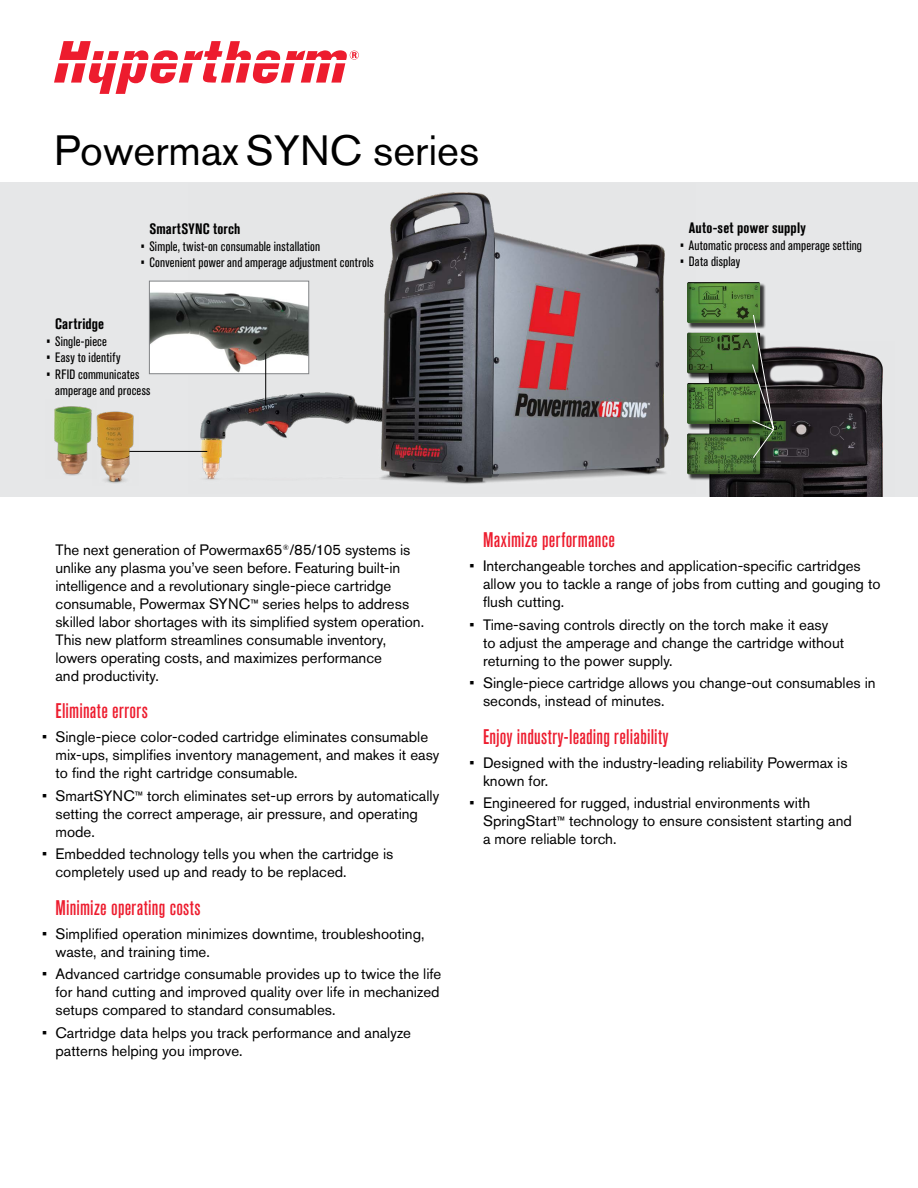
<style>
.page{position:relative;width:918px;height:1188px;background:#fff}
.page>*{position:absolute;margin:0;border:0;box-sizing:border-box;transform-origin:0 0}
.t1{font:42px "Akzidenz Grotesk Pro";color:#000}
.t2{font:500 condensed 21px "Akzidenz Grotesk Pro";letter-spacing:.015em;color:#ed1c2e}
.t3{font:15px/18px "Akzidenz Grotesk Pro";color:#000}
.t4{font:700 condensed 15px "Akzidenz Grotesk Pro";letter-spacing:.015em;color:#000}
.t5{font:condensed 13.5px/16.5px "Akzidenz Grotesk Pro";letter-spacing:.015em;color:#000}
.s1{font-size:12px}
</style>
<div class="page">
<div style="left:0;top:182px;width:918px;height:314px;background:#e6e7e8"></div>
<img style="left:188px;top:192px;width:481px;height:292px">
<hr style="left:117px;top:451px;width:90px;height:1px;background:#000">
<img style="left:151px;top:283px;width:156px;height:89px">
<div style="left:149px;top:281px;width:160px;height:93px;border:1px solid #808285"></div>
<img style="left:54px;top:406px;width:38px;height:70px">
<img style="left:96px;top:411px;width:43px;height:72px">
<hr style="left:265px;top:353px;width:1px;height:52px;background:#000">
<img style="left:709px;top:346px;width:174px;height:150px">
<div style="left:673px;top:272px;width:99px;height:52px;background:#000;opacity:.35"></div>
<div style="left:673px;top:322px;width:99px;height:52px;background:#000;opacity:.35"></div>
<div style="left:673px;top:372px;width:99px;height:53px;background:#000;opacity:.35"></div>
<div style="left:688px;top:435px;width:78px;height:45px;background:#000;opacity:.75"></div>
<div style="left:673px;top:423px;width:99px;height:52px;background:#000;opacity:.35"></div>
<svg style="left:751px;top:314px;width:25px;height:145px;background:#5c6a55"></svg>
<svg style="left:54px;top:41px;width:305px;height:53px"></svg>
<h1 class="t1" style="left:54px;top:123px;width:427px">Powermax SYNC series</h1>
<p class="t4" style="left:149px;top:219px;width:93px">SmartSYNC torch</p>
<p class="t5" style="left:140px;top:237px;width:181px">• Simple, twist-on consumable installation</p>
<p class="t5" style="left:140px;top:254px;width:235px">• Convenient power and amperage adjustment controls</p>
<p class="t4" style="left:55px;top:314px;width:51px">Cartridge</p>
<p class="t5" style="left:46px;top:332px;width:62px">• Single-piece</p>
<p class="t5" style="left:46px;top:349px;width:76px">• Easy to identify</p>
<p class="t5" style="left:55px;top:365px;width:97px;text-indent:-9px">• RFID communicates amperage and process</p>
<p class="t4" style="left:689px;top:218px;width:118px">Auto-set power supply</p>
<p class="t5" style="left:680px;top:237px;width:184px">• Automatic process and amperage setting</p>
<p class="t5" style="left:680px;top:253px;width:62px">• Data display</p>
<p class="t3" style="left:55px;top:540px;width:370px">The next generation of Powermax65<sup>®</sup>/85/105 systems is unlike any plasma you’ve seen before. Featuring built‑in intelligence and a revolutionary single-piece cartridge consumable, Powermax SYNC<span class="s1">™</span> series helps to address skilled labor shortages with its simplified system operation.<br>This new platform streamlines consumable inventory, lowers operating costs, and maximizes performance<br>and productivity.</p>
<h2 class="t2" style="left:56px;top:697px;width:94px">Eliminate errors</h2>
<p class="t3" style="left:56px;top:728px;width:385px;text-indent:-14px">• Single-piece color-coded cartridge eliminates consumable mix-ups, simplifies inventory management, and makes it easy to find the right cartridge consumable.</p>
<p class="t3" style="left:56px;top:786px;width:385px;text-indent:-14px">• SmartSYNC<span class="s1">™</span> torch eliminates set-up errors by automatically setting the correct amperage, air pressure, and operating mode.</p>
<p class="t3" style="left:56px;top:845px;width:339px;text-indent:-14px">• Embedded technology tells you when the cartridge is completely used up and ready to be replaced.</p>
<h2 class="t2" style="left:56px;top:894px;width:147px">Minimize operating costs</h2>
<p class="t3" style="left:56px;top:924px;width:371px;text-indent:-14px">• Simplified operation minimizes downtime, troubleshooting, waste, and training time.</p>
<p class="t3" style="left:56px;top:965px;width:387px;text-indent:-14px">• Advanced cartridge consumable provides up to twice the life for hand cutting and improved quality over life in mechanized setups compared to standard consumables.</p>
<p class="t3" style="left:56px;top:1023px;width:357px;text-indent:-14px">• Cartridge data helps you track performance and analyze patterns helping you improve.</p>
<h2 class="t2" style="left:483px;top:526px;width:133px">Maximize performance</h2>
<p class="t3" style="left:483px;top:557px;width:399px;text-indent:-14px">• Interchangeable torches and application-specific cartridges allow you to tackle a range of jobs from cutting and gouging to flush cutting.</p>
<p class="t3" style="left:483px;top:615px;width:363px;text-indent:-14px">• Time-saving controls directly on the torch make it easy to adjust the amperage and change the cartridge without returning to the power supply.</p>
<p class="t3" style="left:483px;top:674px;width:394px;text-indent:-14px">• Single-piece cartridge allows you change-out consumables in seconds, instead of minutes.</p>
<h2 class="t2" style="left:483px;top:723px;width:187px">Enjoy industry-leading reliability</h2>
<p class="t3" style="left:483px;top:753px;width:366px;text-indent:-14px">• Designed with the industry-leading reliability Powermax is known for.</p>
<p class="t3" style="left:483px;top:794px;width:370px;text-indent:-14px">• Engineered for rugged, industrial environments with<br>SpringStart<span class="s1">™</span> technology to ensure consistent starting and a more reliable torch.</p>
</div>
